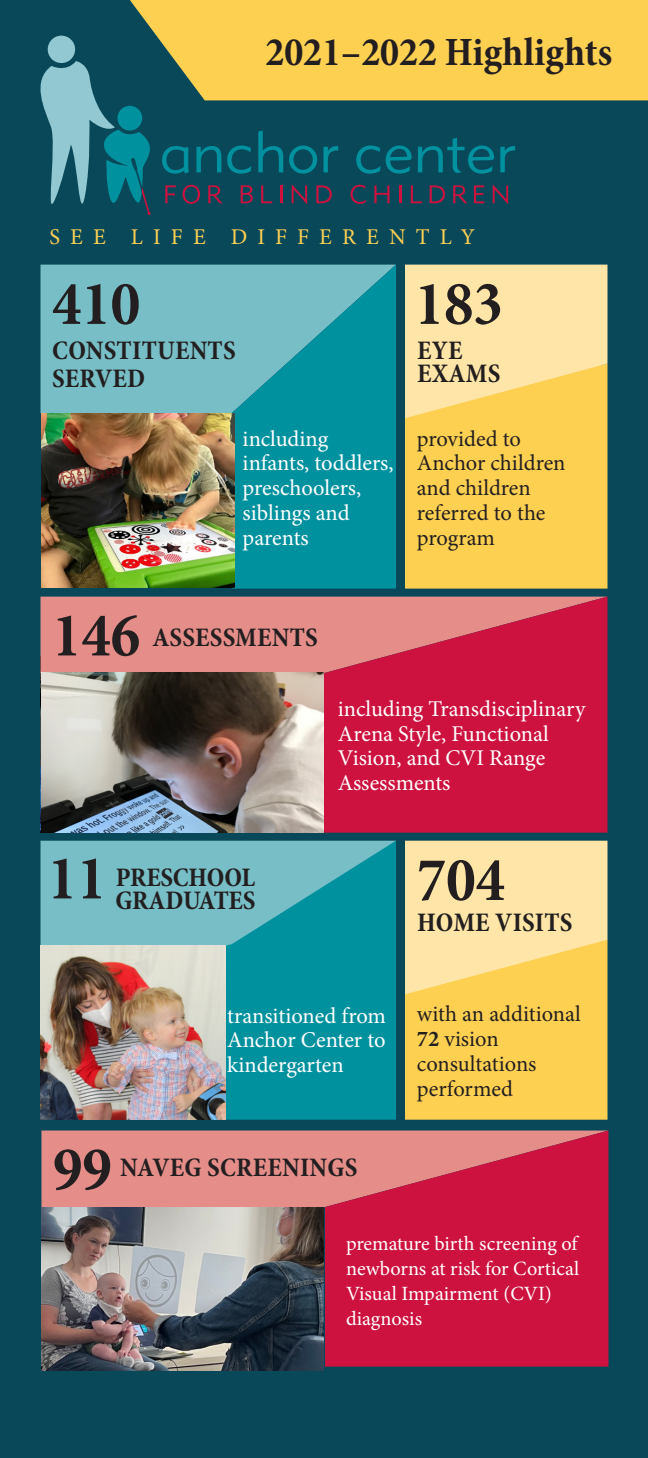
<style>
.page{position:relative;width:648px;height:1458px;background:#094859}
.page>*{position:absolute;margin:0;border:0;box-sizing:border-box;transform-origin:0 0}
.t1{font:700 condensed 63px "Minion Pro";color:#231f20}
.t2{font:700 condensed 40.5px "Minion Pro";color:#231f20}
.t3{font:700 condensed 27px/27.9px "Minion Pro";letter-spacing:.01em;color:#231f20}
.t4{font:700 condensed 27px/23.4px "Minion Pro";letter-spacing:-.01em;color:#231f20}
.t5{font:22.5px/24.8px "Minion Pro";letter-spacing:-.005em;color:#fff}
.t6{font:22.5px/24.8px "Minion Pro";color:#231f20}
.t7{font:22.5px "Minion Pro";letter-spacing:.45em;color:#fed052}
.t8{font:20.25px/24.8px "Minion Pro";color:#fff}
.s1{font-weight:700}
</style>
<div class="page">
<div style="left:40px;top:597px;width:284px;height:76px;background:#e58e89"></div>
<svg style="left:324px;top:597px;width:284px;height:236px;background:#d0264a"></svg>
<svg style="left:292px;top:185px;width:15px;height:19px"></svg>
<svg style="left:316px;top:185px;width:16px;height:18px"></svg>
<svg style="left:351px;top:185px;width:15px;height:19px"></svg>
<svg style="left:374px;top:185px;width:15px;height:18px"></svg>
<svg style="left:399px;top:185px;width:2px;height:18px"></svg>
<svg style="left:411px;top:185px;width:11px;height:18px"></svg>
<svg style="left:430px;top:185px;width:15px;height:18px"></svg>
<svg style="left:453px;top:185px;width:14px;height:18px"></svg>
<svg style="left:474px;top:185px;width:10px;height:18px"></svg>
<svg style="left:493px;top:185px;width:15px;height:19px"></svg>
<svg style="left:289px;top:146px;width:28px;height:28px"></svg>
<svg style="left:323px;top:146px;width:15px;height:26px"></svg>
<svg style="left:356px;top:146px;width:56px;height:28px"></svg>
<svg style="left:418px;top:138px;width:76px;height:36px"></svg>
<svg style="left:500px;top:146px;width:15px;height:26px"></svg>
<div style="left:48px;top:36px;width:27px;height:27px;background:#91c8d1;border-radius:50%"></div>
<svg style="left:40px;top:61px;width:243px;height:154px"></svg>
<svg style="left:130px;top:0;width:518px;height:100px;background:#ecc652"></svg>
<div style="left:40px;top:265px;width:192px;height:148px;background:#77bec7"></div>
<svg style="left:232px;top:265px;width:164px;height:324px;background:#1b9ba8"></svg>
<div style="left:225px;top:989px;width:171px;height:131px;background:#00919f"></div>
<div style="left:405px;top:265px;width:203px;height:99px;background:#ffe5a8"></div>
<svg style="left:40px;top:841px;width:356px;height:148px;background:#4badb8"></svg>
<svg style="left:405px;top:364px;width:203px;height:225px;background:#fdd15c"></svg>
<svg style="left:405px;top:841px;width:203px;height:279px;background:#fed979"></svg>
<img style="left:42px;top:673px;width:282px;height:160px">
<img style="left:40px;top:945px;width:185px;height:175px">
<div style="left:41px;top:1131px;width:284px;height:76px;background:#e58e89"></div>
<svg style="left:325px;top:1131px;width:283px;height:236px;background:#d0254a"></svg>
<img style="left:41px;top:1207px;width:283px;height:163px">
<img style="left:41px;top:413px;width:194px;height:175px">
<p class="t2" style="left:266px;top:25px;width:349px">2021–2022 Highlights</p>
<p class="t7" style="left:50px;top:222px;width:427px">SEE LIFE DIFFERENTLY</p>
<p class="t1" style="left:52px;top:260px;width:90px">410</p>
<p class="t1" style="left:415px;top:260px;width:90px">183</p>
<p class="t3" style="left:417px;top:338px;width:85px;line-height:23.4px">EYE<br>EXAMS</p>
<p class="t3" style="left:52px;top:336px;width:185px">CONSTITUENTS<br>SERVED</p>
<p class="t5" style="left:243px;top:426px;width:153px">including infants, toddlers, preschoolers, siblings and parents</p>
<p class="t6" style="left:417px;top:426px;width:150px">provided to<br>Anchor children and children referred to the program</p>
<p class="t1" style="left:52px;top:592px;width:90px">146</p>
<p class="t3" style="left:153px;top:623px;width:167px">ASSESSMENTS</p>
<p class="t5" style="left:338px;top:697px;width:249px">including Transdisciplinary<br>Arena Style, Functional<br>Vision, and CVI Range<br>Assessments</p>
<p class="t1" style="left:48px;top:835px;width:60px">11</p>
<p class="t4" style="left:115px;top:865px;width:141px">PRESCHOOL<br>GRADUATES</p>
<p class="t5" style="left:227px;top:1003px;width:160px;text-align:justify">transitioned from Anchor Center to kindergarten</p>
<p class="t1" style="left:53px;top:1126px;width:60px">99</p>
<p class="t3" style="left:120px;top:1153px;width:239px">NAVEG SCREENINGS</p>
<p class="t1" style="left:417px;top:836px;width:90px">704</p>
<p class="t3" style="left:417px;top:908px;width:157px">HOME VISITS</p>
<p class="t6" style="left:417px;top:1002px;width:165px">with an additional<br><span class="s1">72</span> vision</p>
<p class="t6" style="left:417px;top:1051px;width:121px">consultations</p>
<p class="t6" style="left:417px;top:1076px;width:98px">performed</p>
<p class="t8" style="left:346px;top:1232px;width:235px">premature birth screening of newborns at risk for Cortical<br>Visual Impairment (CVI) diagnosis</p>
</div>
